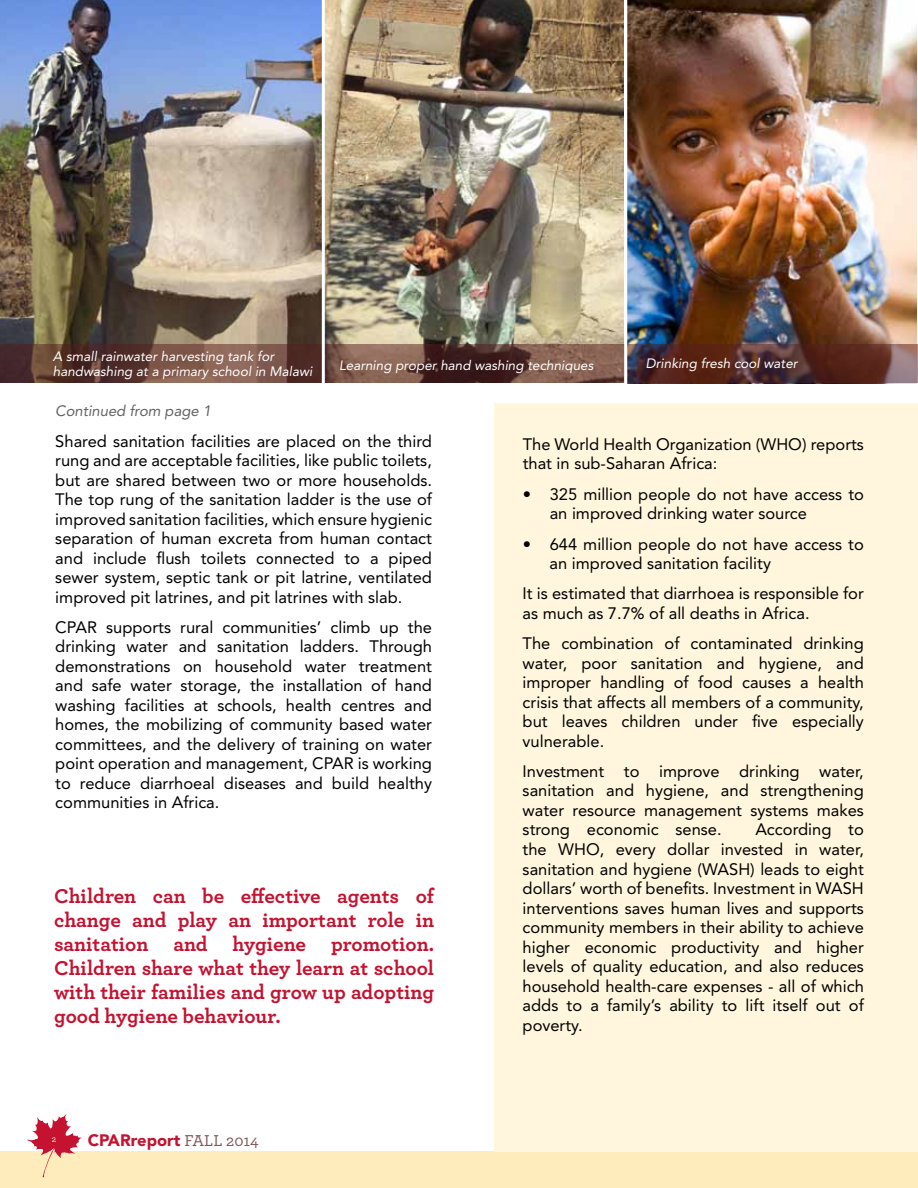
<style>
.page{position:relative;width:918px;height:1188px;background:#fff}
.page>*{position:absolute;margin:0;border:0;box-sizing:border-box;transform-origin:0 0}
.t1{font:700 21px/24px "Archer";color:#c41230;text-align:justify}
.t2{font:16.5px/19.5px "Avenir";color:#000;text-align:justify}
.t3{font:900 16.5px "Avenir";color:#c41230}
.t4{font:italic 15px "Avenir";letter-spacing:-.005em;color:#636466}
.t5{font:italic 13.5px/15px "Avenir";color:#fff}
.t6{font:500 9px "Archer";color:#fff2d4}
.s1{font-family:"Archer";font-weight:500;color:#815557}
</style>
<div class="page">
<div style="left:0;top:1151px;width:918px;height:37px;background:#ffecbc"></div>
<svg style="left:27px;top:1114px;width:55px;height:63px"></svg>
<div style="left:495px;top:403px;width:423px;height:748px;background:#fff6dd"></div>
<img style="left:0;top:0;width:917px;height:345px">
<svg style="left:0;top:345px;width:918px;height:38px;background:#643f38"></svg>
<hr style="left:322px;top:0;width:3px;height:388px;background:#fff">
<hr style="left:624px;top:0;width:3px;height:388px;background:#fff">
<p class="t5" style="left:53px;top:349px;width:261px">A small rainwater harvesting tank for handwashing at a primary school in Malawi</p>
<p class="t5" style="left:339px;top:358px;width:256px">Learning proper hand washing techniques</p>
<p class="t5" style="left:646px;top:356px;width:153px">Drinking fresh cool water</p>
<p class="t4" style="left:55px;top:402px;width:157px">Continued from page 1</p>
<p class="t2" style="left:55px;top:431px;width:378px">Shared sanitation facilities are placed on the third rung and are acceptable facilities, like public toilets, but are shared between two or more households.<br>The top rung of the sanitation ladder is the use of improved sanitation facilities, which ensure hygienic separation of human excreta from human contact and include flush toilets connected to a piped sewer system, septic tank or pit latrine, ventilated improved pit latrines, and pit latrines with slab.</p>
<p class="t2" style="left:55px;top:618px;width:378px">CPAR supports rural communities’ climb up the drinking water and sanitation ladders. Through demonstrations on household water treatment and safe water storage, the installation of hand washing facilities at schools, health centres and homes, the mobilizing of community based water committees, and the delivery of training on water point operation and management, CPAR is working to reduce diarrhoeal diseases and build healthy communities in Africa.</p>
<p class="t1" style="left:54px;top:883px;width:382px">Children can be effective agents of change and play an important role in sanitation and hygiene promotion.<br>Children share what they learn at school with their families and grow up adopting good hygiene behaviour.</p>
<p class="t6" style="left:52px;top:1132px;width:6px">2</p>
<p class="t3" style="left:88px;top:1130px;width:173px">CPARreport <span class="s1">FALL 2014</span></p>
<p class="t2" style="left:523px;top:435px;width:343px">The World Health Organization (WHO) reports that in sub-Saharan Africa:</p>
<p class="t2" style="left:550px;top:484px;width:316px;text-indent:-27px">• 325 million people do not have access to an improved drinking water source</p>
<p class="t2" style="left:550px;top:534px;width:316px;text-indent:-27px">• 644 million people do not have access to an improved sanitation facility</p>
<p class="t2" style="left:523px;top:584px;width:343px">It is estimated that diarrhoea is responsible for as much as 7.7% of all deaths in Africa.</p>
<p class="t2" style="left:523px;top:634px;width:343px">The combination of contaminated drinking water, poor sanitation and hygiene, and improper handling of food causes a health crisis that affects all members of a community, but leaves children under five especially vulnerable.</p>
<p class="t2" style="left:523px;top:762px;width:343px">Investment to improve drinking water, sanitation and hygiene, and strengthening water resource management systems makes strong economic sense.</p>
<p class="t2" style="left:523px;top:820px;width:343px;text-indent:233px">According to the WHO, every dollar invested in water, sanitation and hygiene (WASH) leads to eight dollars’ worth of benefits. Investment in WASH interventions saves human lives and supports community members in their ability to achieve higher economic productivity and higher levels of quality education, and also reduces household health-care expenses - all of which adds to a family’s ability to lift itself out of poverty.</p>
</div>
